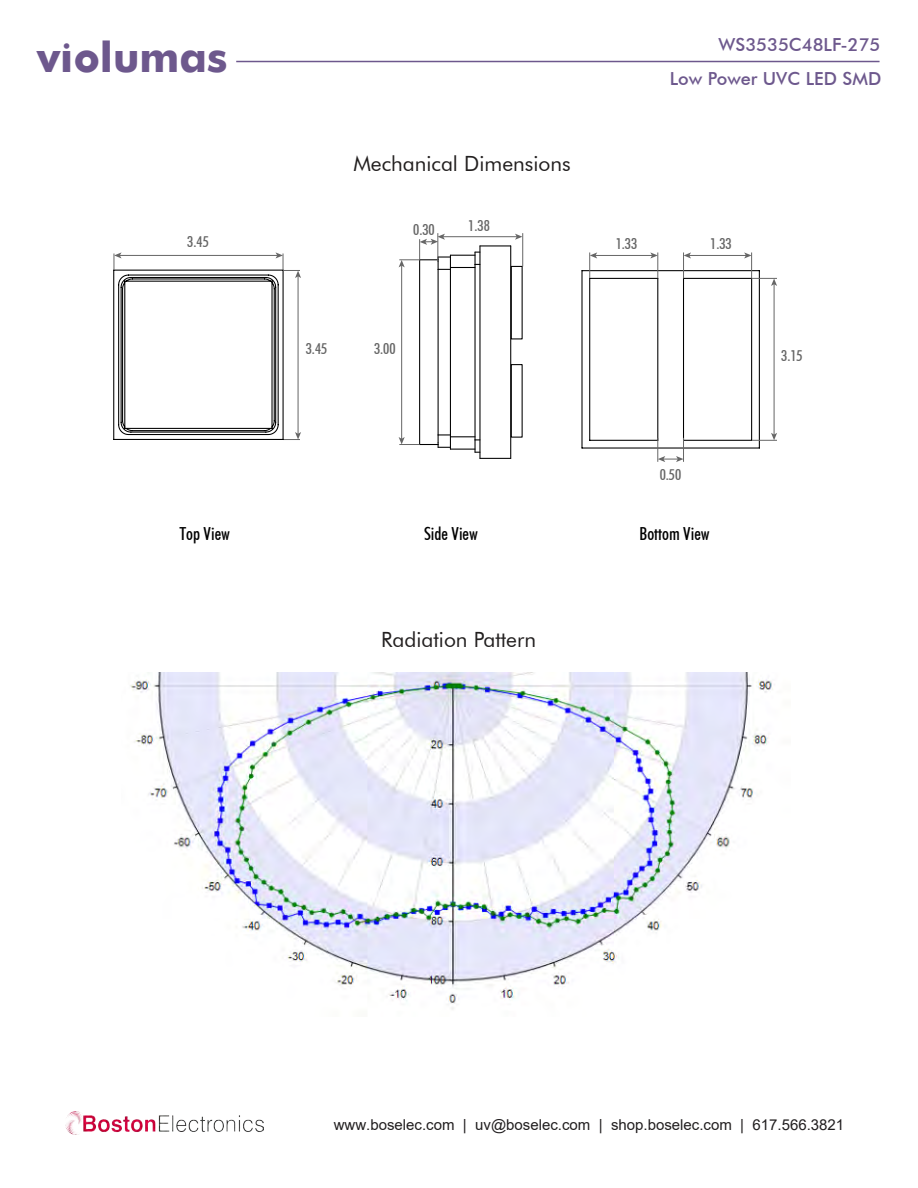
<style>
.page{position:relative;width:918px;height:1188px;background:#fff}
.page>*{position:absolute;margin:0;border:0;box-sizing:border-box;transform-origin:0 0}
.t1{font:700 42px "Futura";color:#6d588d}
.t2{font:21px "Futura BT";color:#221f1f}
.t3{font:500 18px "Futura BT";color:#6d588d}
.t4{font:500 condensed 18px "Futura BT";color:#000}
.t5{font:15px "Arial";color:#211e1f}
.t6{font:500 condensed 15px "Futura BT";color:#666;scale:1.07 1}
</style>
<div class="page">
<hr style="left:236px;top:61px;width:644px;height:1px;background:#6d588d">
<img style="left:130px;top:672px;width:645px;height:338px">
<svg style="left:113px;top:252px;width:188px;height:188px"></svg>
<hr style="left:590px;top:278px;width:68px;height:1px;background:#000">
<hr style="left:657px;top:278px;width:1px;height:162px;background:#000">
<hr style="left:590px;top:440px;width:68px;height:1px;background:#000">
<hr style="left:589px;top:278px;width:1px;height:162px;background:#000">
<hr style="left:684px;top:278px;width:68px;height:1px;background:#000">
<hr style="left:684px;top:440px;width:68px;height:1px;background:#000">
<hr style="left:751px;top:278px;width:1px;height:162px;background:#000">
<hr style="left:683px;top:278px;width:1px;height:162px;background:#000">
<hr style="left:582px;top:270px;width:177px;height:1px;background:#000">
<hr style="left:582px;top:447px;width:177px;height:2px;background:#000">
<hr style="left:581px;top:271px;width:2px;height:177px;background:#000">
<hr style="left:759px;top:271px;width:1px;height:177px;background:#000">
<hr style="left:595px;top:255px;width:57px;height:1px;background:#666">
<svg style="left:589px;top:252px;width:8px;height:26px"></svg>
<svg style="left:650px;top:252px;width:8px;height:26px"></svg>
<hr style="left:689px;top:255px;width:57px;height:1px;background:#666">
<svg style="left:683px;top:252px;width:8px;height:26px"></svg>
<svg style="left:657px;top:438px;width:27px;height:24px"></svg>
<hr style="left:774px;top:284px;width:1px;height:151px;background:#666">
<svg style="left:744px;top:252px;width:33px;height:34px"></svg>
<svg style="left:752px;top:433px;width:25px;height:8px"></svg>
<hr style="left:438px;top:269px;width:1px;height:166px;background:#000">
<hr style="left:450px;top:267px;width:1px;height:170px;background:#000">
<hr style="left:474px;top:264px;width:2px;height:176px;background:#000">
<hr style="left:480px;top:245px;width:31px;height:1px;background:#000">
<hr style="left:479px;top:246px;width:2px;height:212px;background:#000">
<hr style="left:510px;top:246px;width:1px;height:212px;background:#000">
<hr style="left:480px;top:458px;width:31px;height:1px;background:#000">
<hr style="left:419px;top:260px;width:1px;height:185px;background:#000">
<hr style="left:401px;top:265px;width:1px;height:174px;background:#666">
<svg style="left:399px;top:434px;width:81px;height:19px"></svg>
<hr style="left:522px;top:233px;width:1px;height:33px;background:#666">
<hr style="left:443px;top:236px;width:74px;height:1px;background:#666">
<svg style="left:515px;top:234px;width:7px;height:6px"></svg>
<svg style="left:399px;top:233px;width:81px;height:37px"></svg>
<div style="left:511px;top:266px;width:12px;height:73px;border:1px solid #000"></div>
<div style="left:511px;top:364px;width:12px;height:74px;border:1px solid #000"></div>
<img style="left:66px;top:1112px;width:198px;height:22px">
<h1 class="t1" style="left:37px;top:26px;width:192px">violumas</h1>
<p class="t3" style="left:719px;top:34px;width:163px">WS3535C48LF-275</p>
<p class="t3" style="left:670px;top:68px;width:213px">Low Power UVC LED SMD</p>
<p class="t6" style="left:187px;top:233px;width:22px">3.45</p>
<h2 class="t2" style="left:353px;top:151px;width:219px">Mechanical Dimensions</h2>
<p class="t6" style="left:413px;top:220px;width:22px">0.30</p>
<p class="t6" style="left:468px;top:217px;width:22px">1.38</p>
<p class="t6" style="left:306px;top:340px;width:22px">3.45</p>
<p class="t6" style="left:374px;top:339px;width:22px">3.00</p>
<p class="t6" style="left:616px;top:235px;width:22px">1.33</p>
<p class="t6" style="left:710px;top:234px;width:22px">1.33</p>
<p class="t6" style="left:660px;top:466px;width:22px">0.50</p>
<p class="t4" style="left:179px;top:523px;width:52px">Top View</p>
<p class="t4" style="left:424px;top:523px;width:55px">Side View</p>
<p class="t4" style="left:640px;top:523px;width:72px">Bottom View</p>
<h2 class="t2" style="left:381px;top:626px;width:156px">Radiation Pattern</h2>
<p class="t6" style="left:781px;top:347px;width:22px">3.15</p>
<p class="t5" style="left:334px;top:1114px;width:512px">www.boselec.com | uv@boselec.com | shop.boselec.com | 617.566.3821</p>
</div>
